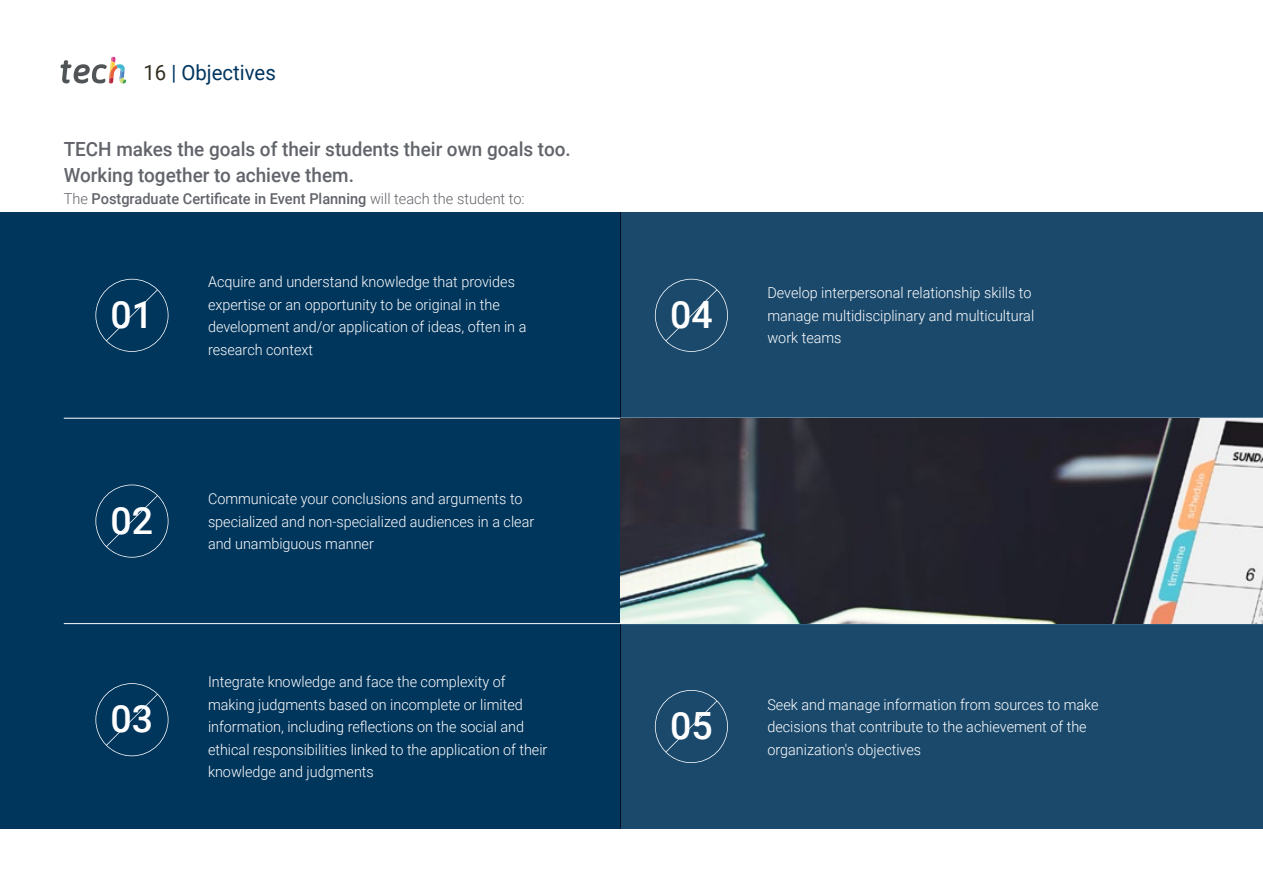
<style>
.page{position:relative;width:1263px;height:893px;background:#fff}
.page>*{position:absolute;margin:0;border:0;box-sizing:border-box;transform-origin:0 0}
.t1{font:500 37.5px "Roboto";color:#fff}
.t2{font:21px "Roboto";color:#00355e}
.t3{font:500 19.5px/25.5px "Roboto";color:#61646a}
.t4{font:300 15px/22.5px "Roboto";color:#fff;scale:.96 1}
.t5{font:500 15px "Roboto";color:#61646a}
.s1{color:#312e20}
.s2{font-weight:300}
</style>
<div class="page">
<svg style="left:61px;top:57px;width:65px;height:27px"></svg>
<div style="left:0;top:213px;width:621px;height:616px;background:#00355c"></div>
<div style="left:621px;top:213px;width:642px;height:616px;background:#1a496c"></div>
<svg style="left:95px;top:279px;width:73px;height:73px"></svg>
<svg style="left:655px;top:279px;width:73px;height:73px"></svg>
<svg style="left:95px;top:485px;width:73px;height:73px"></svg>
<svg style="left:95px;top:683px;width:73px;height:73px"></svg>
<svg style="left:655px;top:690px;width:73px;height:73px"></svg>
<hr style="left:64px;top:418px;width:1199px;height:1px;background:#fff">
<hr style="left:64px;top:623px;width:1199px;height:1px;background:#fff">
<img style="left:621px;top:418px;width:642px;height:205px">
<h2 class="t2" style="left:144px;top:57px;width:134px"><span class="s1">16</span> | Objectives</h2>
<h3 class="t3" style="left:64px;top:136px;width:508px">TECH makes the goals of their students their own goals too.<br>Working together to achieve them.</h3>
<p class="t5" style="left:64px;top:188px;width:462px"><span class="s2">The</span> Postgraduate Certificate in Event Planning <span class="s2">will teach the student to:</span></p>
<p class="t4" style="left:208px;top:270px;width:333px">Acquire and understand knowledge that provides expertise or an opportunity to be original in the development and/or application of ideas, often in a research context</p>
<p class="t4" style="left:767px;top:281px;width:279px">Develop interpersonal relationship skills to manage multidisciplinary and multicultural work teams</p>
<h1 class="t1" style="left:111px;top:288px;width:44px">01</h1>
<h1 class="t1" style="left:670px;top:288px;width:44px">04</h1>
<h1 class="t1" style="left:111px;top:494px;width:44px">02</h1>
<p class="t4" style="left:208px;top:487px;width:341px">Communicate your conclusions and arguments to specialized and non-specialized audiences in a clear and unambiguous manner</p>
<p class="t4" style="left:208px;top:670px;width:355px">Integrate knowledge and face the complexity of making judgments based on incomplete or limited information, including reflections on the social and ethical responsibilities linked to the application of their knowledge and judgments</p>
<h1 class="t1" style="left:111px;top:693px;width:44px">03</h1>
<h1 class="t1" style="left:670px;top:700px;width:44px">05</h1>
<p class="t4" style="left:767px;top:692px;width:346px">Seek and manage information from sources to make decisions that contribute to the achievement of the organization's objectives</p>
</div>
